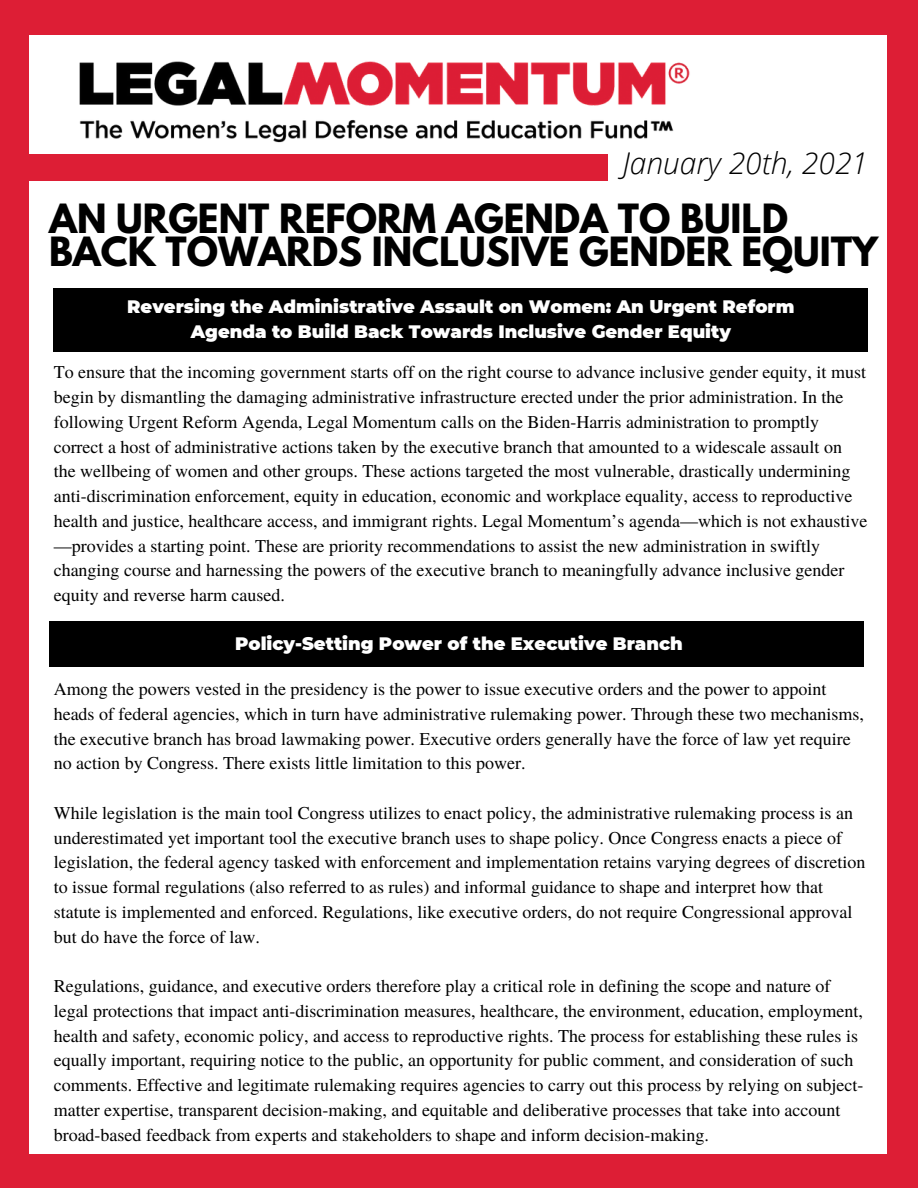
<style>
.page{position:relative;width:918px;height:1188px;background:#dd1e35}
.page>*{position:absolute;margin:0;border:0;box-sizing:border-box;transform-origin:0 0}
.t1{font:700 35.7px/32.7px "League Spartan";color:#000}
.t2{font:italic 300 30px "Open Sans";color:#000}
.t3{font:18px/24.8px "Te X Gyre Termes";color:#000}
.t4{font:900 18px/24.8px "Montserrat";color:#fff;text-align:center}
</style>
<div class="page">
<div style="left:30px;top:35px;width:857px;height:1119px;background:#fff"></div>
<div style="left:0;top:155px;width:607px;height:26px;background:#dd1e35"></div>
<img style="left:49px;top:61px;width:641px;height:102px">
<div style="left:49px;top:622px;width:814px;height:45px;background:#000"></div>
<div style="left:54px;top:288px;width:814px;height:63px;background:#000"></div>
<p class="t2" style="left:623px;top:142px;width:247px">January 20th, 2021</p>
<p class="t1" style="left:49px;top:207px;width:831px">AN URGENT REFORM AGENDA TO BUILD<br>BACK TOWARDS INCLUSIVE GENDER EQUITY</p>
<p class="t4" style="left:127px;top:294px;width:669px">Reversing the Administrative Assault on Women: An Urgent Reform<br>Agenda to Build Back Towards Inclusive Gender Equity</p>
<p class="t3" style="left:54px;top:359px;width:815px">To ensure that the incoming government starts off on the right course to advance inclusive gender equity, it must begin by dismantling the damaging administrative infrastructure erected under the prior administration. In the following Urgent Reform Agenda, Legal Momentum calls on the Biden-Harris administration to promptly correct a host of administrative actions taken by the executive branch that amounted to a widescale assault on the wellbeing of women and other groups. These actions targeted the most vulnerable, drastically undermining anti-discrimination enforcement, equity in education, economic and workplace equality, access to reproductive health and justice, healthcare access, and immigrant rights. Legal Momentum’s agenda—which is not exhaustive —provides a starting point. These are priority recommendations to assist the new administration in swiftly changing course and harnessing the powers of the executive branch to meaningfully advance inclusive gender equity and reverse harm caused.</p>
<p class="t4" style="left:235px;top:631px;width:449px">Policy-Setting Power of the Executive Branch</p>
<p class="t3" style="left:54px;top:676px;width:812px">Among the powers vested in the presidency is the power to issue executive orders and the power to appoint heads of federal agencies, which in turn have administrative rulemaking power. Through these two mechanisms, the executive branch has broad lawmaking power. Executive orders generally have the force of law yet require no action by Congress. There exists little limitation to this power.</p>
<p class="t3" style="left:54px;top:800px;width:813px">While legislation is the main tool Congress utilizes to enact policy, the administrative rulemaking process is an underestimated yet important tool the executive branch uses to shape policy. Once Congress enacts a piece of legislation, the federal agency tasked with enforcement and implementation retains varying degrees of discretion to issue formal regulations (also referred to as rules) and informal guidance to shape and interpret how that statute is implemented and enforced. Regulations, like executive orders, do not require Congressional approval but do have the force of law.</p>
<p class="t3" style="left:54px;top:973px;width:811px">Regulations, guidance, and executive orders therefore play a critical role in defining the scope and nature of legal protections that impact anti-discrimination measures, healthcare, the environment, education, employment, health and safety, economic policy, and access to reproductive rights. The process for establishing these rules is equally important, requiring notice to the public, an opportunity for public comment, and consideration of such comments. Effective and legitimate rulemaking requires agencies to carry out this process by relying on subject&shy;matter expertise, transparent decision-making, and equitable and deliberative processes that take into account broad-based feedback from experts and stakeholders to shape and inform decision-making.</p>
</div>
